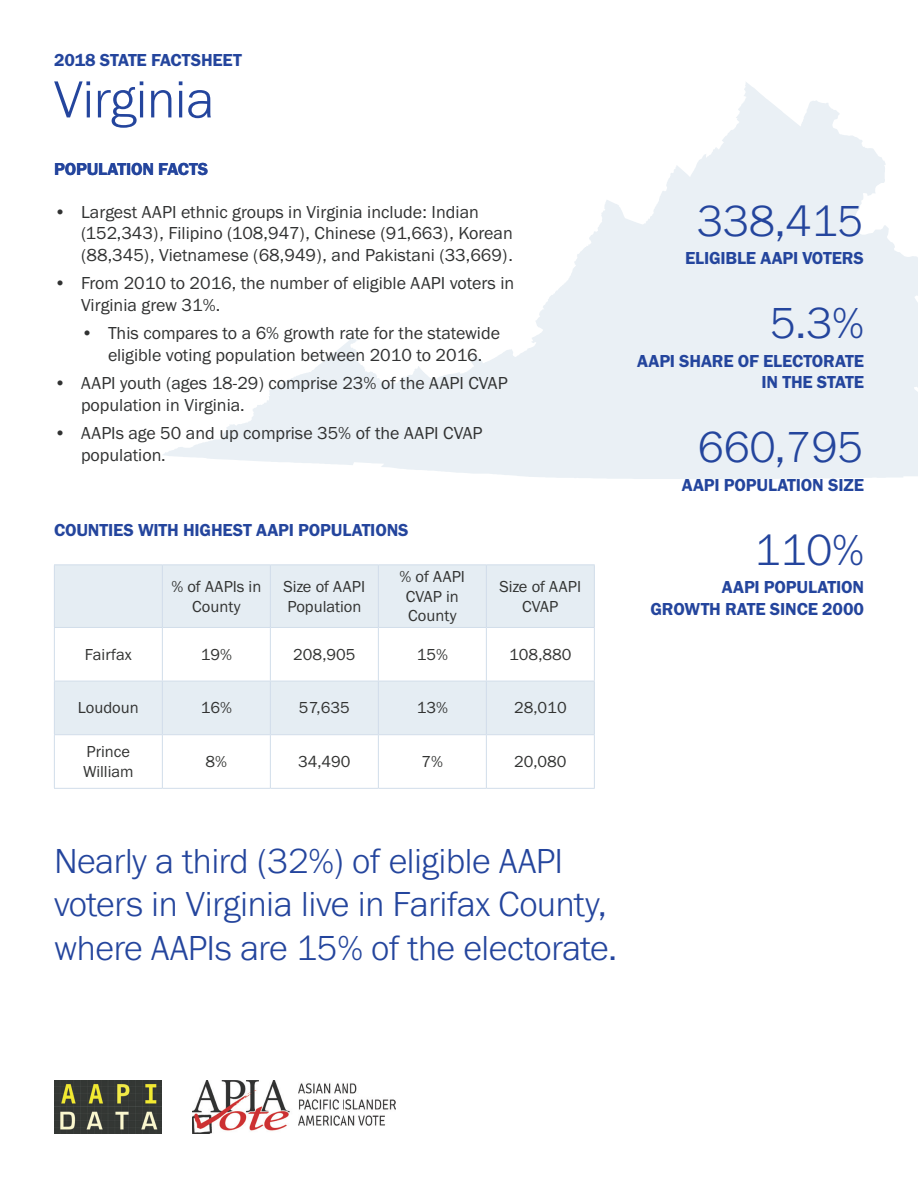
<style>
.page{position:relative;width:918px;height:1188px;background:#fff}
.page>*{position:absolute;margin:0;border:0;box-sizing:border-box;transform-origin:0 0}
.t1{font:300 54px "Franklin Gothic URW";letter-spacing:-.01em;color:#24459d}
.t2{font:300 45px "Franklin Gothic URW";letter-spacing:-.01em;color:#24459d}
.t3{font:300 36px/43.2px "Franklin Gothic URW";letter-spacing:-.01em;color:#24459d}
.t4{font:18px/21.6px "Franklin Gothic URW Boo";color:#313232}
.t5{font:18px/21.6px "Franklin Gothic URW Dem";letter-spacing:-.01em;color:#24459d;text-align:right}
.t6{font:16.5px/19.8px "Franklin Gothic URW Boo";color:#323332;text-align:center}
</style>
<div class="page">
<img style="left:54px;top:1080px;width:108px;height:54px">
<img style="left:192px;top:1080px;width:204px;height:54px">
<svg style="left:163px;top:82px;width:755px;height:397px"></svg>
<div style="left:55px;top:565px;width:539px;height:62px;background:#e5edf3"></div>
<svg style="left:55px;top:680px;width:539px;height:108px;fill:#ebf0f6"></svg>
<hr style="left:54px;top:564px;width:108px;height:1px;background:#d1ddea">
<hr style="left:54px;top:565px;width:1px;height:62px;background:#d1ddea">
<hr style="left:162px;top:564px;width:108px;height:1px;background:#d1ddea">
<hr style="left:162px;top:565px;width:1px;height:62px;background:#d1ddea">
<hr style="left:270px;top:564px;width:108px;height:1px;background:#d1ddea">
<hr style="left:270px;top:565px;width:1px;height:62px;background:#d1ddea">
<hr style="left:378px;top:564px;width:108px;height:1px;background:#d1ddea">
<hr style="left:378px;top:565px;width:1px;height:62px;background:#d1ddea">
<hr style="left:486px;top:564px;width:109px;height:1px;background:#d1ddea">
<hr style="left:486px;top:565px;width:1px;height:62px;background:#d1ddea">
<hr style="left:594px;top:565px;width:1px;height:62px;background:#d1ddea">
<hr style="left:54px;top:627px;width:108px;height:1px;background:#d1ddea">
<hr style="left:54px;top:628px;width:1px;height:53px;background:#d1ddea">
<hr style="left:162px;top:627px;width:108px;height:1px;background:#d1ddea">
<hr style="left:162px;top:628px;width:1px;height:53px;background:#d1ddea">
<hr style="left:270px;top:627px;width:108px;height:1px;background:#d1ddea">
<hr style="left:270px;top:628px;width:1px;height:53px;background:#d1ddea">
<hr style="left:378px;top:627px;width:108px;height:1px;background:#d1ddea">
<hr style="left:378px;top:628px;width:1px;height:53px;background:#d1ddea">
<hr style="left:486px;top:627px;width:109px;height:1px;background:#d1ddea">
<hr style="left:486px;top:628px;width:1px;height:53px;background:#d1ddea">
<hr style="left:594px;top:628px;width:1px;height:53px;background:#d1ddea">
<hr style="left:54px;top:681px;width:108px;height:1px;background:#d1ddea">
<hr style="left:54px;top:681px;width:1px;height:53px;background:#d1ddea">
<hr style="left:162px;top:681px;width:108px;height:1px;background:#d1ddea">
<hr style="left:162px;top:681px;width:1px;height:53px;background:#d1ddea">
<hr style="left:270px;top:681px;width:108px;height:1px;background:#d1ddea">
<hr style="left:270px;top:681px;width:1px;height:53px;background:#d1ddea">
<hr style="left:378px;top:681px;width:108px;height:1px;background:#d1ddea">
<hr style="left:378px;top:681px;width:1px;height:53px;background:#d1ddea">
<hr style="left:486px;top:681px;width:109px;height:1px;background:#d1ddea">
<hr style="left:486px;top:681px;width:1px;height:53px;background:#d1ddea">
<hr style="left:594px;top:681px;width:1px;height:53px;background:#d1ddea">
<hr style="left:54px;top:734px;width:108px;height:1px;background:#d1ddea">
<hr style="left:54px;top:735px;width:1px;height:53px;background:#d1ddea">
<hr style="left:162px;top:734px;width:108px;height:1px;background:#d1ddea">
<hr style="left:162px;top:735px;width:1px;height:53px;background:#d1ddea">
<hr style="left:270px;top:734px;width:108px;height:1px;background:#d1ddea">
<hr style="left:270px;top:735px;width:1px;height:53px;background:#d1ddea">
<hr style="left:378px;top:734px;width:108px;height:1px;background:#d1ddea">
<hr style="left:378px;top:735px;width:1px;height:53px;background:#d1ddea">
<hr style="left:486px;top:734px;width:109px;height:1px;background:#d1ddea">
<hr style="left:486px;top:735px;width:1px;height:53px;background:#d1ddea">
<hr style="left:594px;top:735px;width:1px;height:53px;background:#d1ddea">
<hr style="left:54px;top:788px;width:108px;height:1px;background:#d1ddea">
<hr style="left:162px;top:788px;width:108px;height:1px;background:#d1ddea">
<hr style="left:270px;top:788px;width:108px;height:1px;background:#d1ddea">
<hr style="left:378px;top:788px;width:108px;height:1px;background:#d1ddea">
<hr style="left:486px;top:788px;width:109px;height:1px;background:#d1ddea">
<p class="t5" style="left:54px;top:49px;width:189px">2018 STATE FACTSHEET</p>
<h1 class="t1" style="left:54px;top:66px;width:162px">Virginia</h1>
<p class="t5" style="left:54px;top:158px;width:156px">POPULATION FACTS</p>
<p class="t4" style="left:81px;top:201px;width:433px;text-indent:-27px">• Largest AAPI ethnic groups in Virginia include: Indian (152,343), Filipino (108,947), Chinese (91,663), Korean (88,345), Vietnamese (68,949), and Pakistani (33,669).</p>
<p class="t4" style="left:81px;top:272px;width:435px;text-indent:-27px">• From 2010 to 2016, the number of eligible AAPI voters in<br>Virginia grew 31%.</p>
<p class="t4" style="left:81px;top:322px;width:421px;text-align:center">• This compares to a 6% growth rate for the statewide eligible voting population between 2010 to 2016.</p>
<p class="t4" style="left:81px;top:372px;width:428px;text-indent:-27px">• AAPI youth (ages 18-29) comprise 23% of the AAPI CVAP population in Virginia.</p>
<p class="t4" style="left:81px;top:422px;width:403px;text-indent:-27px">• AAPIs age 50 and up comprise 35% of the AAPI CVAP population.</p>
<p class="t5" style="left:54px;top:519px;width:356px">COUNTIES WITH HIGHEST AAPI POPULATIONS</p>
<p class="t6" style="left:171px;top:576px;width:91px">% of AAPIs in<br>County</p>
<p class="t6" style="left:284px;top:576px;width:83px;text-align:left">Size of AAPI<br>Population</p>
<p class="t6" style="left:400px;top:566px;width:67px">% of AAPI<br>CVAP in<br>County</p>
<p class="t6" style="left:500px;top:576px;width:83px">Size of AAPI<br>CVAP</p>
<p class="t6" style="left:85px;top:644px;width:49px">Fairfax</p>
<p class="t6" style="left:201px;top:644px;width:33px">19%</p>
<p class="t6" style="left:293px;top:644px;width:64px">208,905</p>
<p class="t6" style="left:417px;top:644px;width:33px">15%</p>
<p class="t6" style="left:509px;top:644px;width:64px">108,880</p>
<p class="t6" style="left:78px;top:698px;width:62px">Loudoun</p>
<p class="t6" style="left:201px;top:698px;width:33px">16%</p>
<p class="t6" style="left:299px;top:698px;width:52px">57,635</p>
<p class="t6" style="left:417px;top:698px;width:33px">13%</p>
<p class="t6" style="left:514px;top:698px;width:54px">28,010</p>
<p class="t6" style="left:83px;top:741px;width:52px;text-align:left">Prince<br>William</p>
<p class="t6" style="left:206px;top:751px;width:23px">8%</p>
<p class="t6" style="left:298px;top:751px;width:54px">34,490</p>
<p class="t6" style="left:422px;top:751px;width:23px">7%</p>
<p class="t6" style="left:514px;top:751px;width:54px">20,080</p>
<h2 class="t2" style="left:697px;top:193px;width:169px">338,415</h2>
<p class="t5" style="left:685px;top:247px;width:180px">ELIGIBLE AAPI VOTERS</p>
<h2 class="t2" style="left:770px;top:295px;width:95px">5.3%</h2>
<p class="t5" style="left:637px;top:350px;width:228px">AAPI SHARE OF ELECTORATE<br>IN THE STATE</p>
<h2 class="t2" style="left:698px;top:419px;width:168px">660,795</h2>
<p class="t5" style="left:682px;top:474px;width:184px">AAPI POPULATION SIZE</p>
<h2 class="t2" style="left:754px;top:522px;width:111px">110%</h2>
<p class="t5" style="left:651px;top:576px;width:215px">AAPI POPULATION<br>GROWTH RATE SINCE 2000</p>
<h3 class="t3" style="left:54px;top:839px;width:565px">Nearly a third (32%) of eligible AAPI voters in Virginia live in Farifax County, where AAPIs are 15% of the electorate.</h3>
</div>
